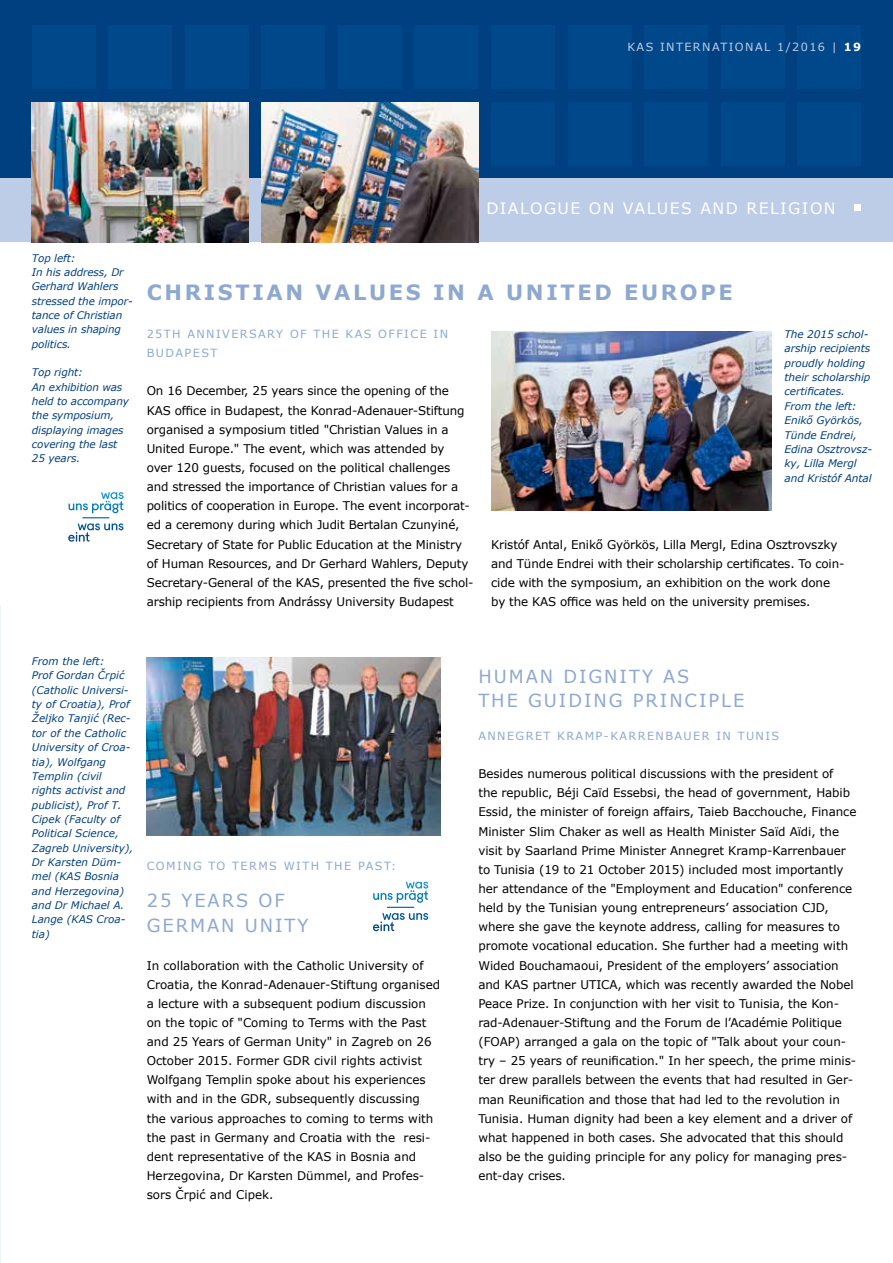
<style>
.page{position:relative;width:893px;height:1263px;background:#fff}
.page>*{position:absolute;margin:0;border:0;box-sizing:border-box;transform-origin:0 0}
.t1{font:700 21px "Verdana";letter-spacing:.125em;color:#8da8d1}
.t2{font:18px/24.5px "Verdana";letter-spacing:.11em;color:#8da8d1}
.t3{font:15.75px "Verdana";letter-spacing:.09em;color:#fff}
.t4{font:12px/19.2px "Verdana";letter-spacing:-.005em;color:#000}
.t5{font:11.25px/19.2px "Verdana";letter-spacing:.125em;color:#8da8d1}
.t6{font:11.25px "Verdana";letter-spacing:.125em;color:#bdcde7}
.t7{font:italic 10.5px/14.4px "Verdana";letter-spacing:-.01em;color:#004080}
.s1{font-weight:700;color:#fff}
</style>
<div class="page">
<div style="left:0;top:0;width:893px;height:179px;background:#004080"></div>
<div style="left:0;top:179px;width:893px;height:63px;background:#bdcde7"></div>
<div style="left:32px;top:26px;width:64px;height:63px;background:#00488a"></div>
<div style="left:108px;top:26px;width:64px;height:63px;background:#00488a"></div>
<div style="left:185px;top:26px;width:64px;height:63px;background:#00488a"></div>
<div style="left:261px;top:26px;width:64px;height:63px;background:#00488a"></div>
<div style="left:338px;top:26px;width:64px;height:63px;background:#00488a"></div>
<div style="left:415px;top:26px;width:63px;height:63px;background:#00488a"></div>
<div style="left:491px;top:26px;width:64px;height:63px;background:#00488a"></div>
<div style="left:491px;top:102px;width:64px;height:64px;background:#00488a"></div>
<div style="left:568px;top:26px;width:63px;height:63px;background:#00488a"></div>
<div style="left:568px;top:102px;width:63px;height:64px;background:#00488a"></div>
<div style="left:644px;top:26px;width:64px;height:63px;background:#00488a"></div>
<div style="left:644px;top:102px;width:64px;height:64px;background:#00488a"></div>
<div style="left:721px;top:26px;width:63px;height:63px;background:#00488a"></div>
<div style="left:721px;top:102px;width:63px;height:64px;background:#00488a"></div>
<div style="left:797px;top:26px;width:64px;height:63px;background:#00488a"></div>
<div style="left:797px;top:102px;width:64px;height:64px;background:#00488a"></div>
<div style="left:854px;top:204px;width:7px;height:7px;background:#fff"></div>
<img style="left:147px;top:657px;width:293px;height:179px">
<img style="left:0;top:606px;width:1px;height:249px">
<img style="left:32px;top:102px;width:217px;height:140px">
<img style="left:261px;top:102px;width:217px;height:140px">
<img style="left:491px;top:332px;width:281px;height:178px">
<svg style="left:73px;top:492px;width:51px;height:21px"></svg>
<svg style="left:378px;top:882px;width:50px;height:21px"></svg>
<p class="t6" style="left:627px;top:40px;width:235px">KAS INTERNATIONAL 1/2016 | <span class="s1">19</span></p>
<h3 class="t3" style="left:486px;top:198px;width:351px">DIALOGUE ON VALUES AND RELIGION</h3>
<p class="t7" style="left:32px;top:250px;width:102px">Top left:<br>In his address, Dr<br>Gerhard Wahlers stressed the impor&shy;tance of Christian values in shaping politics.</p>
<p class="t7" style="left:32px;top:365px;width:99px">Top right:<br>An exhibition was held to accompany the symposium, displaying images covering the last<br>25 years.</p>
<h1 class="t1" style="left:147px;top:279px;width:587px">CHRISTIAN VALUES IN A UNITED EUROPE</h1>
<p class="t5" style="left:147px;top:324px;width:303px">25TH ANNIVERSARY OF THE KAS OFFICE IN<br>BUDAPEST</p>
<p class="t7" style="left:784px;top:327px;width:89px">The 2015 schol&shy;arship recipients proudly holding their scholarship certificates.<br>From the left:<br>Enikő Györkös,<br>Tünde Endrei,<br>Edina Osztrovsz&shy;ky, Lilla Mergl and Kristóf Antal</p>
<p class="t4" style="left:147px;top:381px;width:328px">On 16 December, 25 years since the opening of the KAS office in Budapest, the Konrad-Adenauer-Stiftung organised a symposium titled "Christian Values in a United Europe." The event, which was attended by<br>over 120 guests, focused on the political challenges and stressed the importance of Christian values for a politics of cooperation in Europe. The event incorporat&shy;ed a ceremony during which Judit Bertalan Czunyiné, Secretary of State for Public Education at the Ministry of Human Resources, and Dr Gerhard Wahlers, Deputy Secretary-General of the KAS, presented the five schol&shy;arship recipients from Andrássy University Budapest</p>
<p class="t4" style="left:491px;top:534px;width:355px">Kristóf Antal, Enikő Györkös, Lilla Mergl, Edina Osztrovszky and Tünde Endrei with their scholarship certificates. To coin&shy;cide with the symposium, an exhibition on the work done by the KAS office was held on the university premises.</p>
<p class="t7" style="left:32px;top:654px;width:103px">From the left:<br>Prof Gordan Črpić (Catholic Universi&shy;ty of Croatia), Prof<br>Željko Tanjić (Rec&shy;tor of the Catholic<br>University of Croa&shy;tia), Wolfgang<br>Templin (civil rights activist and publicist), Prof T.<br>Cipek (Faculty of<br>Political Science,<br>Zagreb University),<br>Dr Karsten Düm&shy;mel (KAS Bosnia and Herzegovina) and Dr Michael A.<br>Lange (KAS Croa&shy;tia)</p>
<p class="t5" style="left:147px;top:856px;width:251px">COMING TO TERMS WITH THE PAST:</p>
<h2 class="t2" style="left:147px;top:888px;width:163px">25 YEARS OF<br>GERMAN UNITY</h2>
<p class="t4" style="left:147px;top:955px;width:295px">In collaboration with the Catholic University of Croatia, the Konrad-Adenauer-Stiftung organised a lecture with a subsequent podium discussion on the topic of "Coming to Terms with the Past and 25 Years of German Unity" in Zagreb on 26<br>October 2015. Former GDR civil rights activist Wolfgang Templin spoke about his experiences with and in the GDR, subsequently discussing the various approaches to coming to terms with the past in Germany and Croatia with the resi&shy;dent representative of the KAS in Bosnia and Herzegovina, Dr Karsten Dümmel, and Profes&shy;sors Črpić and Cipek.</p>
<h2 class="t2" style="left:478px;top:663px;width:267px">HUMAN DIGNITY AS<br>THE GUIDING PRINCIPLE</h2>
<p class="t5" style="left:478px;top:726px;width:302px">ANNEGRET KRAMP-KARRENBAUER IN TUNIS</p>
<p class="t4" style="left:478px;top:764px;width:380px">Besides numerous political discussions with the president of<br>the republic, Béji Caïd Essebsi, the head of government, Habib Essid, the minister of foreign affairs, Taieb Bacchouche, Finance Minister Slim Chaker as well as Health Minister Saïd Aïdi, the visit by Saarland Prime Minister Annegret Kramp-Karrenbauer to Tunisia (19 to 21 October 2015) included most importantly her attendance of the "Employment and Education" conference held by the Tunisian young entrepreneurs’ association CJD, where she gave the keynote address, calling for measures to promote vocational education. She further had a meeting with Wided Bouchamaoui, President of the employers’ association and KAS partner UTICA, which was recently awarded the Nobel Peace Prize. In conjunction with her visit to Tunisia, the Kon&shy;rad-Adenauer-Stiftung and the Forum de l’Académie Politique (FOAP) arranged a gala on the topic of "Talk about your coun&shy;try – 25 years of reunification." In her speech, the prime minis&shy;ter drew parallels between the events that had resulted in Ger&shy;man Reunification and those that had led to the revolution in Tunisia. Human dignity had been a key element and a driver of what happened in both cases. She advocated that this should also be the guiding principle for any policy for managing pres&shy;ent-day crises.</p>
</div>
